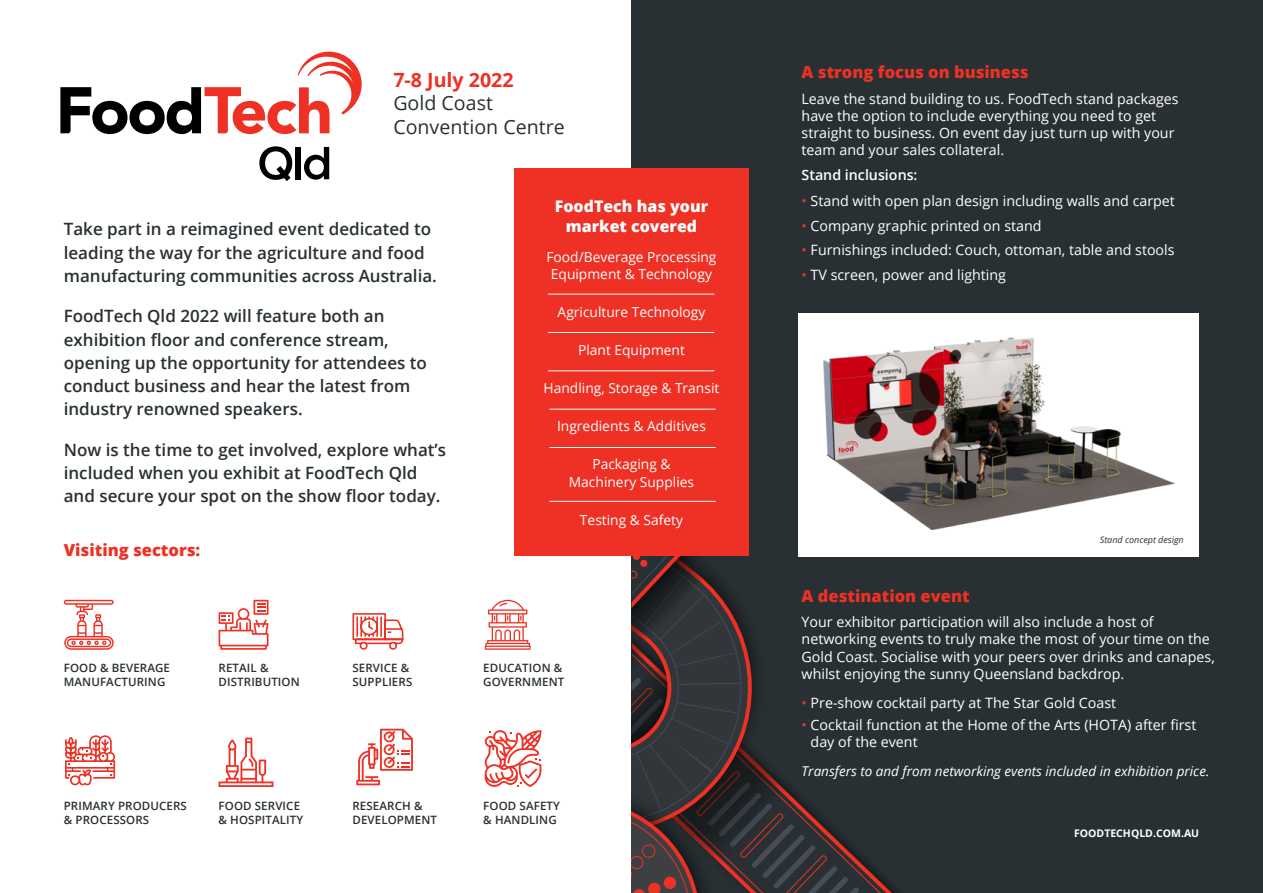
<style>
.page{position:relative;width:1263px;height:893px;background:#fff}
.page>*{position:absolute;margin:0;border:0;box-sizing:border-box;transform-origin:0 0}
.t1{font:19.65px/23.5px "Open Sans";color:#283033}
.t2{font:700 19.65px "Open Sans";color:#ee3124}
.t3{font:600 16.95px/23.2px "Open Sans";color:#283033}
.t4{font:800 16.5px "Open Sans";color:#ee3124}
.t5{font:800 15.9px/20.4px "Open Sans";color:#fff;text-align:center}
.t6{font:14.25px/17.1px "Open Sans";color:#fff}
.t7{font:600 14.25px "Open Sans";color:#fff}
.t8{font:13.8px/17.4px "Open Sans";color:#fff;text-align:center}
.t9{font:italic 13.5px "Open Sans";color:#fff}
.t10{font:600 11.55px/13.8px "Open Sans";letter-spacing:.01em;color:#283033}
.t11{font:700 10.5px "Open Sans";color:#fff}
.t12{font:italic 9px "Open Sans";color:#283033}
.s1{color:#ee3124}
</style>
<div class="page">
<div style="left:631px;top:0;width:632px;height:893px;background:#283033"></div>
<svg style="left:859px;top:856px;width:38px;height:37px"></svg>
<svg style="left:631px;top:556px;width:228px;height:337px"></svg>
<svg style="left:60px;top:52px;width:302px;height:82px"></svg>
<svg style="left:259px;top:146px;width:33px;height:35px"></svg>
<div style="left:296px;top:147px;width:5px;height:32px;background:#000"></div>
<svg style="left:304px;top:147px;width:25px;height:33px"></svg>
<div style="left:514px;top:168px;width:235px;height:388px;background:#ee3124"></div>
<hr style="left:548px;top:294px;width:166px;height:1px;background:#fff">
<hr style="left:548px;top:332px;width:166px;height:1px;background:#fff">
<hr style="left:548px;top:371px;width:166px;height:1px;background:#fff">
<hr style="left:549px;top:409px;width:167px;height:1px;background:#fff">
<hr style="left:549px;top:447px;width:167px;height:1px;background:#fff">
<hr style="left:549px;top:501px;width:167px;height:1px;background:#fff">
<svg style="left:65px;top:735px;width:51px;height:50px"></svg>
<svg style="left:64px;top:600px;width:50px;height:50px"></svg>
<svg style="left:219px;top:600px;width:50px;height:50px"></svg>
<svg style="left:485px;top:600px;width:46px;height:50px"></svg>
<svg style="left:356px;top:729px;width:57px;height:56px"></svg>
<svg style="left:484px;top:730px;width:57px;height:57px"></svg>
<svg style="left:219px;top:738px;width:54px;height:49px"></svg>
<svg style="left:352px;top:613px;width:52px;height:37px"></svg>
<div style="left:798px;top:313px;width:401px;height:243px;background:#fff"></div>
<img style="left:823px;top:338px;width:351px;height:191px">
<h1 class="t2" style="left:393px;top:66px;width:122px">7-8 July 2022</h1>
<h1 class="t1" style="left:393px;top:91px;width:173px">Gold Coast<br>Convention Centre</h1>
<p class="t3" style="left:64px;top:217px;width:375px">Take part in a reimagined event dedicated to leading the way for the agriculture and food manufacturing communities across Australia.</p>
<p class="t3" style="left:64px;top:304px;width:365px">FoodTech Qld 2022 will feature both an exhibition floor and conference stream, opening up the opportunity for attendees to conduct business and hear the latest from industry renowned speakers.</p>
<p class="t3" style="left:64px;top:438px;width:384px">Now is the time to get involved, explore what’s included when you exhibit at FoodTech Qld and secure your spot on the show floor today.</p>
<p class="t4" style="left:64px;top:537px;width:138px">Visiting sectors:</p>
<p class="t5" style="left:555px;top:195px;width:155px">FoodTech has your market covered</p>
<p class="t8" style="left:546px;top:248px;width:172px">Food/Beverage Processing<br>Equipment &amp; Technology</p>
<p class="t8" style="left:558px;top:303px;width:149px">Agriculture Technology</p>
<p class="t8" style="left:578px;top:341px;width:108px">Plant Equipment</p>
<p class="t8" style="left:544px;top:379px;width:177px">Handling, Storage &amp; Transit</p>
<p class="t8" style="left:557px;top:417px;width:150px">Ingredients &amp; Additives</p>
<p class="t8" style="left:569px;top:455px;width:127px">Packaging &amp;<br>Machinery Supplies</p>
<p class="t8" style="left:580px;top:511px;width:105px">Testing &amp; Safety</p>
<p class="t10" style="left:64px;top:661px;width:108px">FOOD &amp; BEVERAGE<br>MANUFACTURING</p>
<p class="t10" style="left:219px;top:661px;width:83px">RETAIL &amp;<br>DISTRIBUTION</p>
<p class="t10" style="left:352px;top:661px;width:61px">SERVICE &amp;<br>SUPPLIERS</p>
<p class="t10" style="left:483px;top:661px;width:83px">EDUCATION &amp;<br>GOVERNMENT</p>
<p class="t10" style="left:64px;top:799px;width:125px">PRIMARY PRODUCERS &amp; PROCESSORS</p>
<p class="t10" style="left:219px;top:799px;width:86px">FOOD SERVICE &amp; HOSPITALITY</p>
<p class="t10" style="left:352px;top:799px;width:86px">RESEARCH &amp;<br>DEVELOPMENT</p>
<p class="t10" style="left:483px;top:799px;width:78px">FOOD SAFETY &amp; HANDLING</p>
<p class="t4" style="left:801px;top:59px;width:229px">A strong focus on business</p>
<p class="t6" style="left:801px;top:89px;width:379px">Leave the stand building to us. FoodTech stand packages have the option to include everything you need to get straight to business. On event day just turn up with your team and your sales collateral.</p>
<p class="t7" style="left:801px;top:165px;width:117px">Stand inclusions:</p>
<p class="t6" style="left:801px;top:192px;width:375px"><span class="s1">•</span> Stand with open plan design including walls and carpet</p>
<p class="t6" style="left:801px;top:216px;width:241px"><span class="s1">•</span> Company graphic printed on stand</p>
<p class="t6" style="left:801px;top:241px;width:375px"><span class="s1">•</span> Furnishings included: Couch, ottoman, table and stools</p>
<p class="t6" style="left:801px;top:266px;width:206px"><span class="s1">•</span> TV screen, power and lighting</p>
<p class="t12" style="left:1100px;top:534px;width:85px">Stand concept design</p>
<p class="t4" style="left:801px;top:583px;width:170px">A destination event</p>
<p class="t6" style="left:801px;top:613px;width:415px">Your exhibitor participation will also include a host of networking events to truly make the most of your time on the Gold Coast. Socialise with your peers over drinks and canapes, whilst enjoying the sunny Queensland backdrop.</p>
<p class="t6" style="left:801px;top:694px;width:316px"><span class="s1">•</span> Pre-show cocktail party at The Star Gold Coast</p>
<p class="t6" style="left:811px;top:716px;width:387px;text-indent:-9px"><span class="s1">•</span> Cocktail function at the Home of the Arts (HOTA) after first day of the event</p>
<p class="t9" style="left:801px;top:762px;width:409px">Transfers to and from networking events included in exhibition price.</p>
<p class="t11" style="left:1074px;top:826px;width:127px">FOODTECHQLD.COM.AU</p>
</div>
